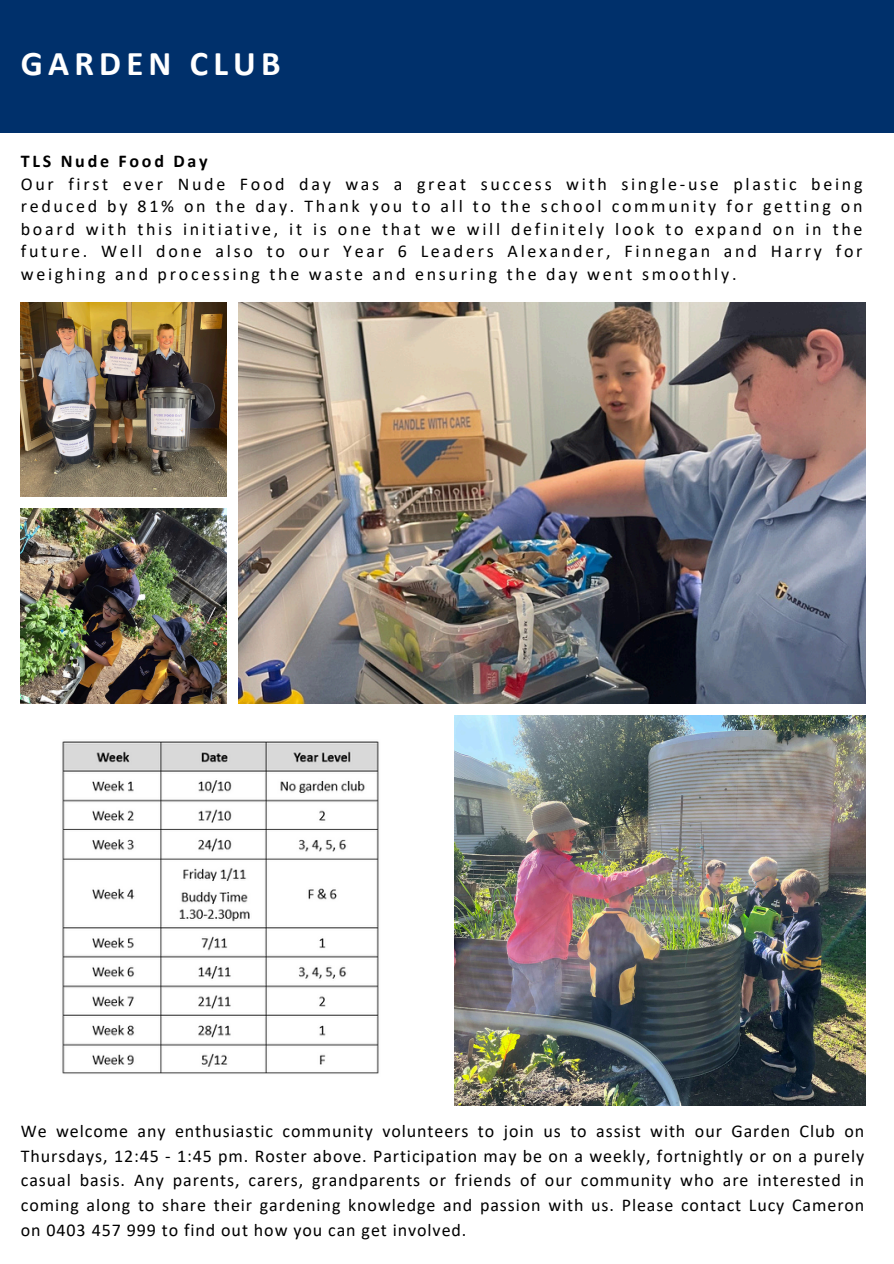
<style>
.page{position:relative;width:894px;height:1264px;background:#fff}
.page>*{position:absolute;margin:0;border:0;box-sizing:border-box;transform-origin:0 0}
.t1{font:700 34.8px "Calibri";letter-spacing:.15em;color:#fff}
.t2{font:18px/22.5px "Calibri";letter-spacing:.1em;color:#000;text-align:justify}
.t3{font:700 18px "Calibri";letter-spacing:.15em;color:#000}
</style>
<div class="page">
<img style="left:21px;top:302px;width:206px;height:195px">
<img style="left:21px;top:508px;width:206px;height:196px">
<img style="left:62px;top:741px;width:317px;height:333px">
<img style="left:454px;top:715px;width:411px;height:390px">
<img style="left:238px;top:302px;width:627px;height:402px">
<div style="left:0;top:0;width:893px;height:132px;background:#00306b"></div>
<p class="t1" style="left:21px;top:49px;width:261px">GARDEN CLUB</p>
<p class="t3" style="left:21px;top:153px;width:188px">TLS Nude Food Day</p>
<h1 class="t2" style="left:21px;top:174px;width:843px">Our first ever Nude Food day was a great success with single-use plastic being reduced by 81% on the day. Thank you to all to the school community for getting on board with this initiative, it is one that we will definitely look to expand on in the future. Well done also to our Year 6 Leaders Alexander, Finnegan and Harry for weighing and processing the waste and ensuring the day went smoothly.</h1>
<p class="t2" style="left:21px;top:1120px;width:844px;line-height:24.8px">We welcome any enthusiastic community volunteers to join us to assist with our Garden Club on Thursdays, 12:45 - 1:45 pm. Roster above. Participation may be on a weekly, fortnightly or on a purely casual basis. Any parents, carers, grandparents or friends of our community who are interested in coming along to share their gardening knowledge and passion with us. Please contact Lucy Cameron on 0403 457 999 to find out how you can get involved.</p>
</div>
